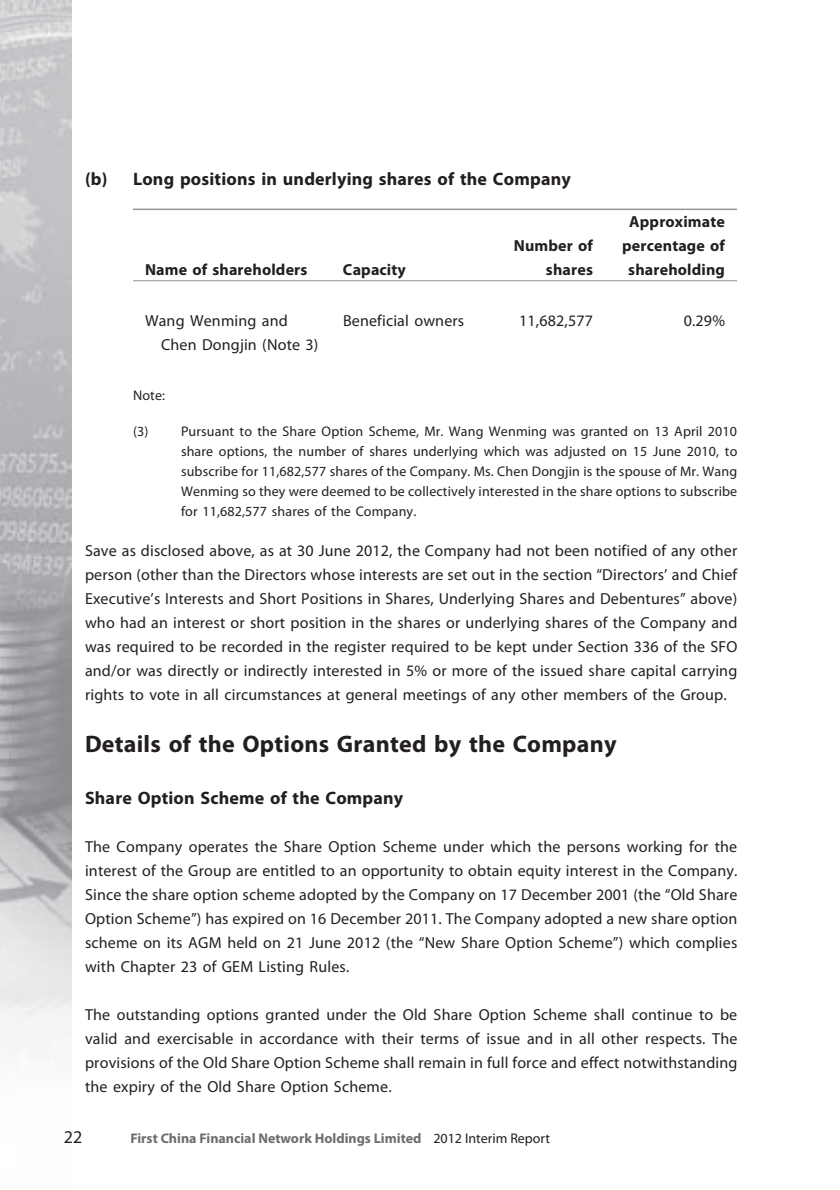
<style>
.page{position:relative;width:840px;height:1190px;background:#fff}
.page>*{position:absolute;margin:0;border:0;box-sizing:border-box;transform-origin:0 0}
.t1{font:700 24px "Myriad Pro";letter-spacing:.01em;color:#231f20}
.t2{font:700 18px "Myriad Pro";letter-spacing:.01em;color:#231f20}
.t3{font:18px "Myriad Pro";color:#231f20}
.t4{font:16px/24px "Myriad Pro";letter-spacing:.01em;color:#231f20;text-align:justify}
.t5{font:700 16px/24px "Myriad Pro";letter-spacing:.01em;color:#231f20;text-align:right}
.t6{font:14px/20px "Myriad Pro";letter-spacing:.01em;color:#231f20;text-align:justify}
.t7{font:700 14px "Myriad Pro";color:#6c6d70}
.s1{font-weight:400;color:#231f20}
</style>
<div class="page">
<img style="left:0;top:0;width:72px;height:1058px">
<hr style="left:133px;top:209px;width:604px;height:1px;background:#939598">
<hr style="left:133px;top:280px;width:604px;height:1px;background:#939598">
<p class="t2" style="left:85px;top:172px;width:487px">(b) Long positions in underlying shares of the Company</p>
<p class="t5" style="left:145px;top:258px;width:164px">Name of shareholders</p>
<p class="t5" style="left:343px;top:258px;width:64px">Capacity</p>
<p class="t5" style="left:514px;top:234px;width:81px">Number of shares</p>
<p class="t5" style="left:622px;top:210px;width:104px;text-align:center">Approximate percentage of shareholding</p>
<p class="t4" style="left:161px;top:309px;width:159px;text-indent:-16px">Wang Wenming and<br>Chen Dongjin (Note 3)</p>
<p class="t4" style="left:343px;top:309px;width:123px">Beneficial owners</p>
<p class="t4" style="left:519px;top:309px;width:75px">11,682,577</p>
<p class="t4" style="left:684px;top:309px;width:43px">0.29%</p>
<p class="t6" style="left:133px;top:386px;width:34px">Note:</p>
<p class="t6" style="left:181px;top:422px;width:558px;text-indent:-48px">(3) Pursuant to the Share Option Scheme, Mr. Wang Wenming was granted on 13 April 2010 share options, the number of shares underlying which was adjusted on 15 June 2010, to subscribe for 11,682,577 shares of the Company. Ms. Chen Dongjin is the spouse of Mr. Wang Wenming so they were deemed to be collectively interested in the share options to subscribe for 11,682,577 shares of the Company.</p>
<p class="t4" style="left:85px;top:539px;width:654px">Save as disclosed above, as at 30 June 2012, the Company had not been notified of any other person (other than the Directors whose interests are set out in the section “Directors’ and Chief Executive’s Interests and Short Positions in Shares, Underlying Shares and Debentures” above) who had an interest or short position in the shares or underlying shares of the Company and was required to be recorded in the register required to be kept under Section 336 of the SFO and/or was directly or indirectly interested in 5% or more of the issued share capital carrying rights to vote in all circumstances at general meetings of any other members of the Group.</p>
<h1 class="t1" style="left:85px;top:734px;width:533px">Details of the Options Granted by the Company</h1>
<p class="t2" style="left:85px;top:791px;width:320px">Share Option Scheme of the Company</p>
<p class="t4" style="left:85px;top:835px;width:654px">The Company operates the Share Option Scheme under which the persons working for the interest of the Group are entitled to an opportunity to obtain equity interest in the Company.<br>Since the share option scheme adopted by the Company on 17 December 2001 (the “Old Share Option Scheme”) has expired on 16 December 2011. The Company adopted a new share option scheme on its AGM held on 21 June 2012 (the “New Share Option Scheme”) which complies with Chapter 23 of GEM Listing Rules.</p>
<p class="t4" style="left:85px;top:1003px;width:654px">The outstanding options granted under the Old Share Option Scheme shall continue to be valid and exercisable in accordance with their terms of issue and in all other respects. The provisions of the Old Share Option Scheme shall remain in full force and effect notwithstanding the expiry of the Old Share Option Scheme.</p>
<p class="t3" style="left:64px;top:1130px;width:20px">22</p>
<p class="t7" style="left:130px;top:1133px;width:421px">First China Financial Network Holdings Limited <span class="s1">2012 Interim Report</span></p>
</div>
